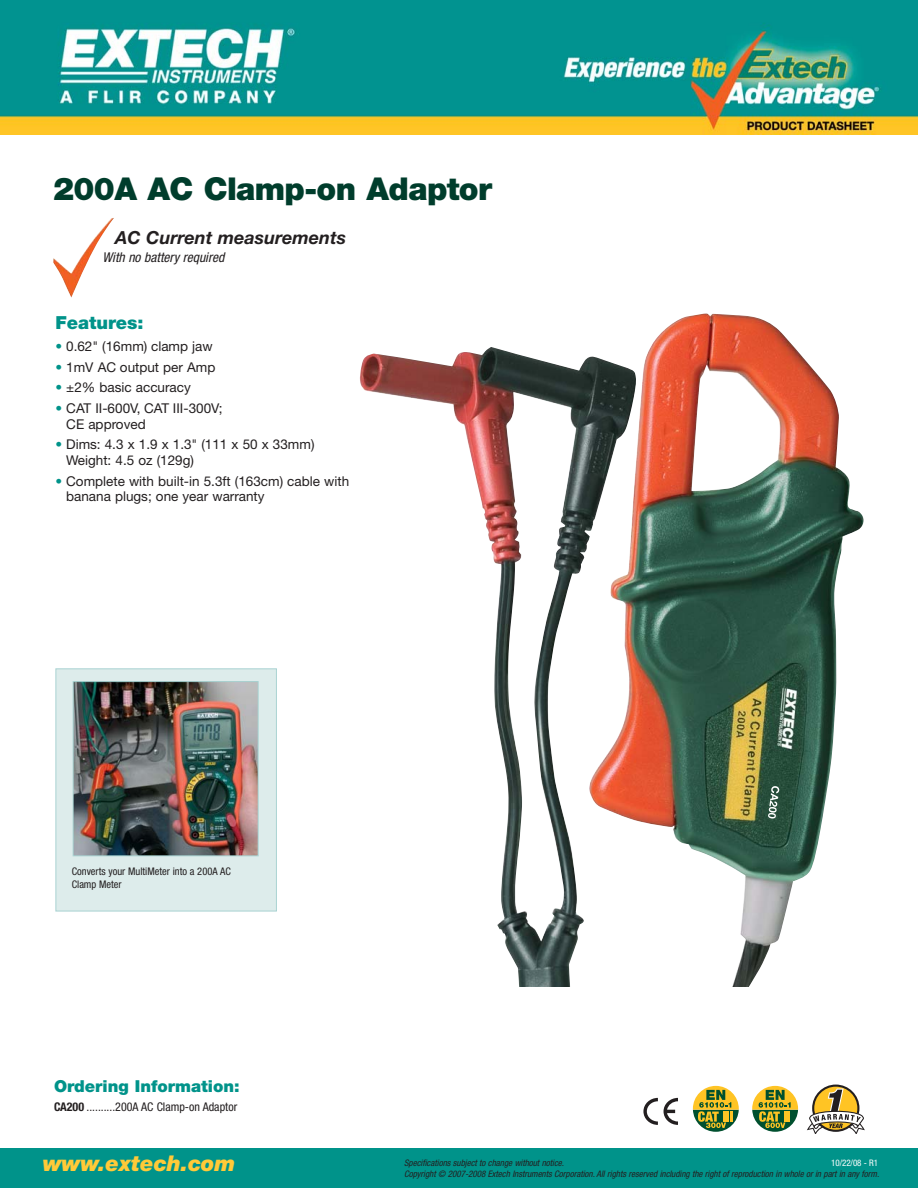
<style>
.page{position:relative;width:918px;height:1188px;background:#fff}
.page>*{position:absolute;margin:0;border:0;box-sizing:border-box;transform-origin:0 0}
.t1{font:900 31.5px "Helvetica Neue LT";letter-spacing:-.02em;color:#003d2c}
.t2{font:italic 900 21.75px "Helvetica Neue LT";color:#ffca38}
.t3{font:italic 700 18px "Helvetica Neue LT";color:#231f20}
.t4{font:900 18px "Helvetica Neue LT";color:#00938a}
.t5{font:900 16.5px "Helvetica Neue LT";color:#00938a}
.t6{font:13.5px/15.8px "Helvetica Neue LT";color:#231f20}
.t7{font:italic condensed 13.5px "Helvetica Neue LT";color:#231f20}
.t8{font:condensed 12px "Helvetica Neue LT";color:#231f20}
.t9{font:condensed 10.5px/13.4px "Helvetica Neue LT";color:#231f20}
.t10{font:italic condensed 9px "Helvetica Neue LT";color:#231f20}
.t11{font:condensed 9px "Helvetica Neue LT";letter-spacing:-.01em;color:#fff}
.s1{color:#00938a}
.s2{font-weight:700}
</style>
<div class="page">
<div style="left:0;top:1148px;width:918px;height:40px;background:#00938a"></div>
<img style="left:53px;top:218px;width:61px;height:80px">
<svg style="left:807px;top:1085px;width:58px;height:49px"></svg>
<svg style="left:752px;top:1086px;width:47px;height:46px"></svg>
<svg style="left:643px;top:1098px;width:15px;height:27px"></svg>
<svg style="left:664px;top:1098px;width:14px;height:27px"></svg>
<img style="left:360px;top:313px;width:504px;height:673px">
<img style="left:768px;top:786px;width:12px;height:33px">
<svg style="left:693px;top:1086px;width:46px;height:46px"></svg>
<div style="left:56px;top:669px;width:220px;height:242px;background:#ddeceb"></div>
<div style="left:56px;top:668px;width:221px;height:243px;border:1px solid #a8d2d1"></div>
<img style="left:75px;top:683px;width:182px;height:171px">
<div style="left:73px;top:681px;width:186px;height:175px;border:1px solid #a8d2d1"></div>
<img style="left:0;top:0;width:918px;height:135px">
<h1 class="t1" style="left:53px;top:177px;width:441px">200A AC Clamp-on Adaptor</h1>
<h3 class="t3" style="left:115px;top:231px;width:233px">AC Current measurements</h3>
<p class="t7" style="left:103px;top:252px;width:123px">With no battery required</p>
<h3 class="t4" style="left:55px;top:316px;width:90px">Features:</h3>
<p class="t6" style="left:55px;top:340px;width:159px"><span class="s1">•</span> 0.62" (16mm) clamp jaw</p>
<p class="t6" style="left:55px;top:360px;width:161px"><span class="s1">•</span> 1mV AC output per Amp</p>
<p class="t6" style="left:55px;top:381px;width:137px"><span class="s1">•</span> ±2% basic accuracy</p>
<p class="t6" style="left:66px;top:402px;width:158px;text-indent:-11px"><span class="s1">•</span> CAT II-600V, CAT III-300V;<br>CE approved</p>
<p class="t6" style="left:66px;top:438px;width:250px;text-indent:-11px"><span class="s1">•</span> Dims: 4.3 x 1.9 x 1.3" (111 x 50 x 33mm)<br>Weight: 4.5 oz (129g)</p>
<p class="t6" style="left:66px;top:474px;width:284px;text-indent:-11px"><span class="s1">•</span> Complete with built-in 5.3ft (163cm) cable with banana plugs; one year warranty</p>
<p class="t9" style="left:72px;top:866px;width:161px">Converts your MultiMeter into a 200A AC<br>Clamp Meter</p>
<p class="t5" style="left:54px;top:1080px;width:187px">Ordering Information:</p>
<p class="t8" style="left:54px;top:1103px;width:185px"><span class="s2">CA200</span> ..........200A AC Clamp-on Adaptor</p>
<h2 class="t2" style="left:43px;top:1156px;width:194px">www.extech.com</h2>
<p class="t10" style="left:404px;top:1160px;width:161px">Specifications subject to change without notice.</p>
<p class="t11" style="left:831px;top:1160px;width:48px">10/22/08 - R1</p>
<p class="t10" style="left:404px;top:1171px;width:477px">Copyright © 2007-2008 Extech Instruments Corporation. All rights reserved including the right of reproduction in whole or in part in any form.</p>
</div>
